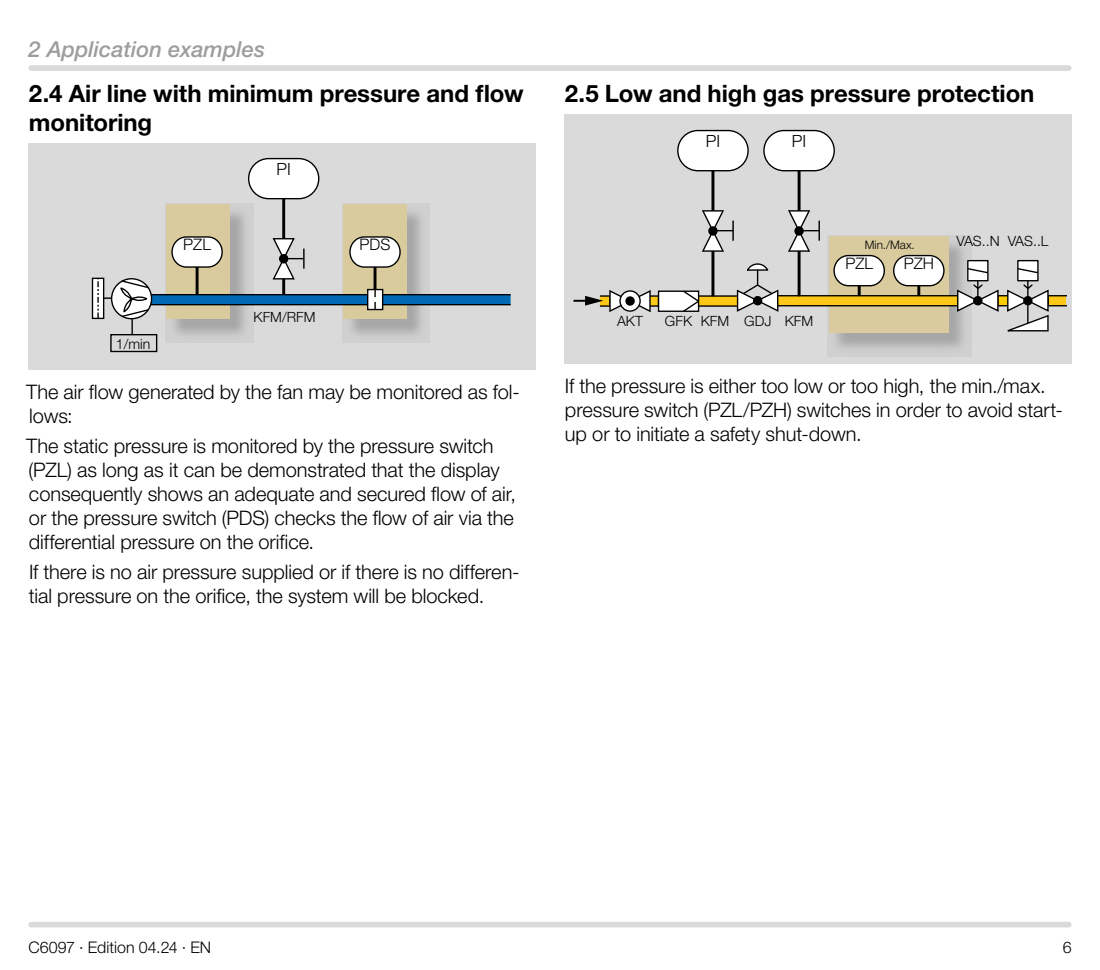
<style>
.page{position:relative;width:1100px;height:970px;background:#fff}
.page>*{position:absolute;margin:0;border:0;box-sizing:border-box;transform-origin:0 0}
.t1{font:700 24px/28.8px "Helvetica Neue LT Pro";letter-spacing:-.005em;color:#000}
.t2{font:italic 500 22px "Helvetica Neue LT Pro";color:#9d9d9c}
.t3{font:300 20px/24px "Helvetica Neue LT Pro";letter-spacing:-.005em;color:#000}
.t4{font:300 16.8px "Helvetica Neue LT Pro";color:#000}
.t5{font:300 16px "Helvetica Neue LT Pro";letter-spacing:.005em;color:#000}
.t6{font:300 15.8px "Helvetica Neue LT Pro";color:#000}
.t7{font:300 14.2px "Helvetica Neue LT Pro";color:#000}
.t8{font:300 14px "Helvetica Neue LT Pro";color:#000}
.t9{font:300 11.8px "Helvetica Neue LT Pro";color:#000}
</style>
<div class="page">
<div style="left:31px;top:921px;width:1038px;height:6px;background:#dadada"></div>
<div style="left:31px;top:65px;width:1038px;height:6px;background:#dadada"></div>
<div style="left:28px;top:143px;width:508px;height:227px;background:#dadada"></div>
<div style="left:167px;top:205px;width:63px;height:114px;background:#d9cb9e"></div>
<div style="left:343px;top:205px;width:64px;height:114px;background:#d9cb9e"></div>
<div style="left:249px;top:159px;width:70px;height:40px;background:#fff;border-radius:20px"></div>
<div style="left:248px;top:158px;width:71px;height:41px;border:1px solid #000;border-radius:20px"></div>
<hr style="left:282px;top:199px;width:3px;height:95px;background:#000">
<div style="left:172px;top:237px;width:50px;height:30px;background:#fff;border-radius:15px"></div>
<div style="left:171px;top:236px;width:52px;height:32px;border:1px solid #000;border-radius:15px"></div>
<hr style="left:196px;top:267px;width:3px;height:27px;background:#000">
<div style="left:350px;top:237px;width:50px;height:30px;background:#fff;border-radius:15px"></div>
<div style="left:349px;top:236px;width:52px;height:32px;border:1px solid #000;border-radius:15px"></div>
<hr style="left:374px;top:267px;width:2px;height:27px;background:#000">
<div style="left:150px;top:294px;width:361px;height:11px;background:#0069b4;border:1px solid #000"></div>
<div style="left:368px;top:289px;width:15px;height:20px;background:#fff"></div>
<div style="left:367px;top:289px;width:16px;height:21px;border:1px solid #000"></div>
<svg style="left:374px;top:289px;width:2px;height:20px"></svg>
<svg style="left:112px;top:279px;width:40px;height:40px"></svg>
<div style="left:111px;top:278px;width:41px;height:41px;border:1px solid #000;border-radius:50%"></div>
<div style="left:92px;top:278px;width:12px;height:40px;background:#fff"></div>
<div style="left:92px;top:278px;width:12px;height:41px;border:1px solid #000"></div>
<svg style="left:97px;top:278px;width:14px;height:40px"></svg>
<div style="left:110px;top:334px;width:47px;height:18px;border:1px solid #000"></div>
<svg style="left:119px;top:279px;width:31px;height:55px"></svg>
<svg style="left:272px;top:237px;width:31px;height:43px"></svg>
<hr style="left:303px;top:248px;width:2px;height:21px;background:#000">
<div style="left:564px;top:114px;width:507px;height:249px;background:#dadada"></div>
<div style="left:829px;top:236px;width:120px;height:97px;background:#d9cb9e"></div>
<div style="left:698px;top:295px;width:40px;height:12px;background:#fec818;border:1px solid #000"></div>
<div style="left:1018px;top:260px;width:20px;height:21px;background:#fff"></div>
<div style="left:1017px;top:260px;width:21px;height:21px;border:1px solid #000"></div>
<svg style="left:1017px;top:267px;width:22px;height:7px"></svg>
<div style="left:777px;top:295px;width:181px;height:11px;background:#fec818;border:1px solid #000"></div>
<svg style="left:736px;top:263px;width:43px;height:49px"></svg>
<div style="left:754px;top:297px;width:8px;height:8px;background:#000;border-radius:50%"></div>
<div style="left:753px;top:296px;width:9px;height:9px;border:1px solid #000;border-radius:50%"></div>
<div style="left:678px;top:130px;width:70px;height:41px;background:#fff;border-radius:20px"></div>
<div style="left:677px;top:130px;width:72px;height:41px;border:1px solid #000;border-radius:20px"></div>
<hr style="left:711px;top:171px;width:3px;height:125px;background:#000">
<div style="left:764px;top:130px;width:70px;height:41px;background:#fff;border-radius:20px"></div>
<div style="left:763px;top:130px;width:72px;height:41px;border:1px solid #000;border-radius:20px"></div>
<hr style="left:798px;top:171px;width:2px;height:125px;background:#000">
<div style="left:649px;top:295px;width:10px;height:12px;background:#fec818;border:1px solid #000"></div>
<svg style="left:956px;top:281px;width:110px;height:51px"></svg>
<div style="left:968px;top:260px;width:20px;height:21px;background:#fff"></div>
<div style="left:967px;top:260px;width:21px;height:21px;border:1px solid #000"></div>
<svg style="left:966px;top:267px;width:23px;height:7px"></svg>
<div style="left:658px;top:291px;width:40px;height:20px;background:#fff"></div>
<div style="left:658px;top:290px;width:41px;height:22px;border:1px solid #000"></div>
<svg style="left:682px;top:290px;width:18px;height:22px"></svg>
<div style="left:834px;top:255px;width:50px;height:31px;background:#fff;border-radius:15px"></div>
<div style="left:833px;top:255px;width:52px;height:31px;border:1px solid #000;border-radius:15px"></div>
<svg style="left:858px;top:286px;width:3px;height:10px"></svg>
<div style="left:894px;top:255px;width:50px;height:31px;background:#fff;border-radius:15px"></div>
<div style="left:893px;top:255px;width:51px;height:31px;border:1px solid #000;border-radius:15px"></div>
<svg style="left:917px;top:286px;width:3px;height:10px"></svg>
<svg style="left:573px;top:290px;width:78px;height:23px"></svg>
<svg style="left:702px;top:209px;width:31px;height:43px"></svg>
<hr style="left:732px;top:221px;width:2px;height:20px;background:#000">
<svg style="left:788px;top:209px;width:31px;height:43px"></svg>
<hr style="left:818px;top:221px;width:2px;height:20px;background:#000">
<p class="t2" style="left:28px;top:36px;width:238px">2 Application examples</p>
<p class="t1" style="left:29px;top:79px;width:496px">2.4 Air line with minimum pressure and flow monitoring</p>
<p class="t4" style="left:276px;top:159px;width:16px">PI</p>
<p class="t6" style="left:183px;top:235px;width:29px">PZL</p>
<p class="t6" style="left:360px;top:235px;width:32px">PDS</p>
<p class="t8" style="left:254px;top:308px;width:63px">KFM/RFM</p>
<p class="t8" style="left:116px;top:335px;width:36px">1/min</p>
<p class="t3" style="left:26px;top:380px;width:495px">The air flow generated by the fan may be monitored as fol&shy;lows:</p>
<p class="t3" style="left:26px;top:433px;width:491px">The static pressure is monitored by the pressure switch (PZL) as long as it can be demonstrated that the display consequently shows an adequate and secured flow of air, or the pressure switch (PDS) checks the flow of air via the differential pressure on the orifice.</p>
<p class="t3" style="left:29px;top:559px;width:492px">If there is no air pressure supplied or if there is no differen&shy;tial pressure on the orifice, the system will be blocked.</p>
<p class="t1" style="left:565px;top:79px;width:471px">2.5 Low and high gas pressure protection</p>
<p class="t4" style="left:706px;top:131px;width:16px">PI</p>
<p class="t4" style="left:792px;top:131px;width:16px">PI</p>
<p class="t7" style="left:617px;top:312px;width:27px">AKT</p>
<p class="t7" style="left:665px;top:312px;width:29px">GFK</p>
<p class="t7" style="left:701px;top:312px;width:72px">KFM GDJ</p>
<p class="t7" style="left:785px;top:312px;width:30px">KFM</p>
<p class="t9" style="left:865px;top:238px;width:52px">Min./Max.</p>
<p class="t6" style="left:845px;top:254px;width:29px">PZL</p>
<p class="t6" style="left:904px;top:254px;width:32px">PZH</p>
<p class="t7" style="left:956px;top:232px;width:94px">VAS..N VAS..L</p>
<p class="t3" style="left:565px;top:374px;width:499px">If the pressure is either too low or too high, the min./max. pressure switch (PZL/PZH) switches in order to avoid start&shy;up or to initiate a safety shut-down.</p>
<p class="t5" style="left:28px;top:937px;width:184px">C6097 · Edition 04.24 · EN</p>
<p class="t5" style="left:1063px;top:937px;width:10px">6</p>
</div>
